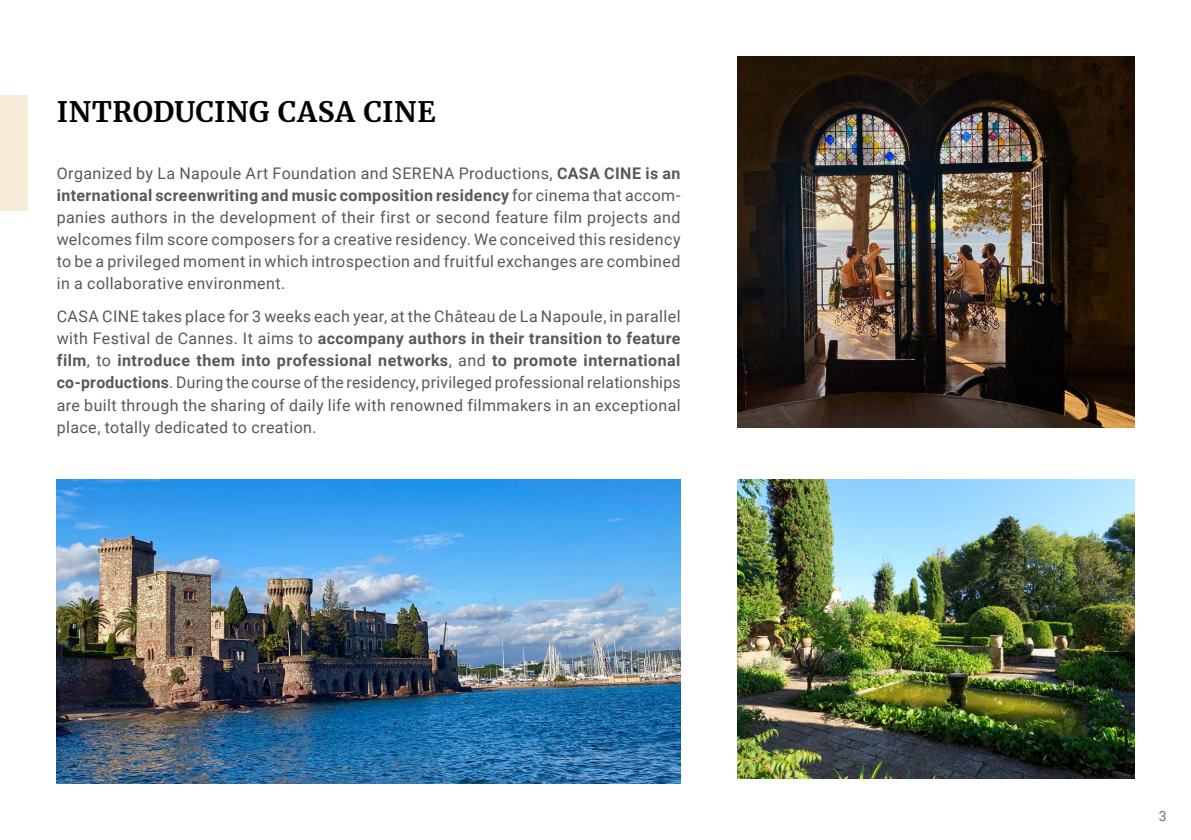
<style>
.page{position:relative;width:1191px;height:840px;background:#fff}
.page>*{position:absolute;margin:0;border:0;box-sizing:border-box;transform-origin:0 0}
.t1{font:700 27.8px "Merriweather";letter-spacing:.015em;color:#000}
.t2{font:16px/22px "Roboto";letter-spacing:.025em;color:#58585a;text-align:justify}
.t3{font:14px "Roboto";color:#707172}
.s1{font-weight:700}
</style>
<div class="page">
<div style="left:0;top:95px;width:28px;height:115px;background:#f7ecd8"></div>
<img style="left:737px;top:479px;width:397px;height:299px">
<img style="left:57px;top:479px;width:623px;height:303px">
<img style="left:737px;top:57px;width:397px;height:370px">
<h1 class="t1" style="left:57px;top:93px;width:380px">INTRODUCING CASA CINE</h1>
<p class="t2" style="left:57px;top:161px;width:625px">Organized by La Napoule Art Foundation and SERENA Productions, <span class="s1">CASA CINE is an international screenwriting and music composition residency</span> for cinema that accom&shy;panies authors in the development of their first or second feature film projects and welcomes film score composers for a creative residency. We conceived this residency to be a privileged moment in which introspection and fruitful exchanges are combined in a collaborative environment.</p>
<p class="t2" style="left:57px;top:305px;width:625px">CASA CINE takes place for 3 weeks each year, at the Château de La Napoule, in parallel with Festival de Cannes. It aims to <span class="s1">accompany authors in their transition to feature film</span>, to <span class="s1">introduce them into professional networks</span>, and <span class="s1">to promote international co-productions</span>. During the course of the residency, privileged professional relationships are built through the sharing of daily life with renowned filmmakers in an exceptional place, totally dedicated to creation.</p>
<p class="t3" style="left:1158px;top:805px;width:9px">3</p>
</div>
